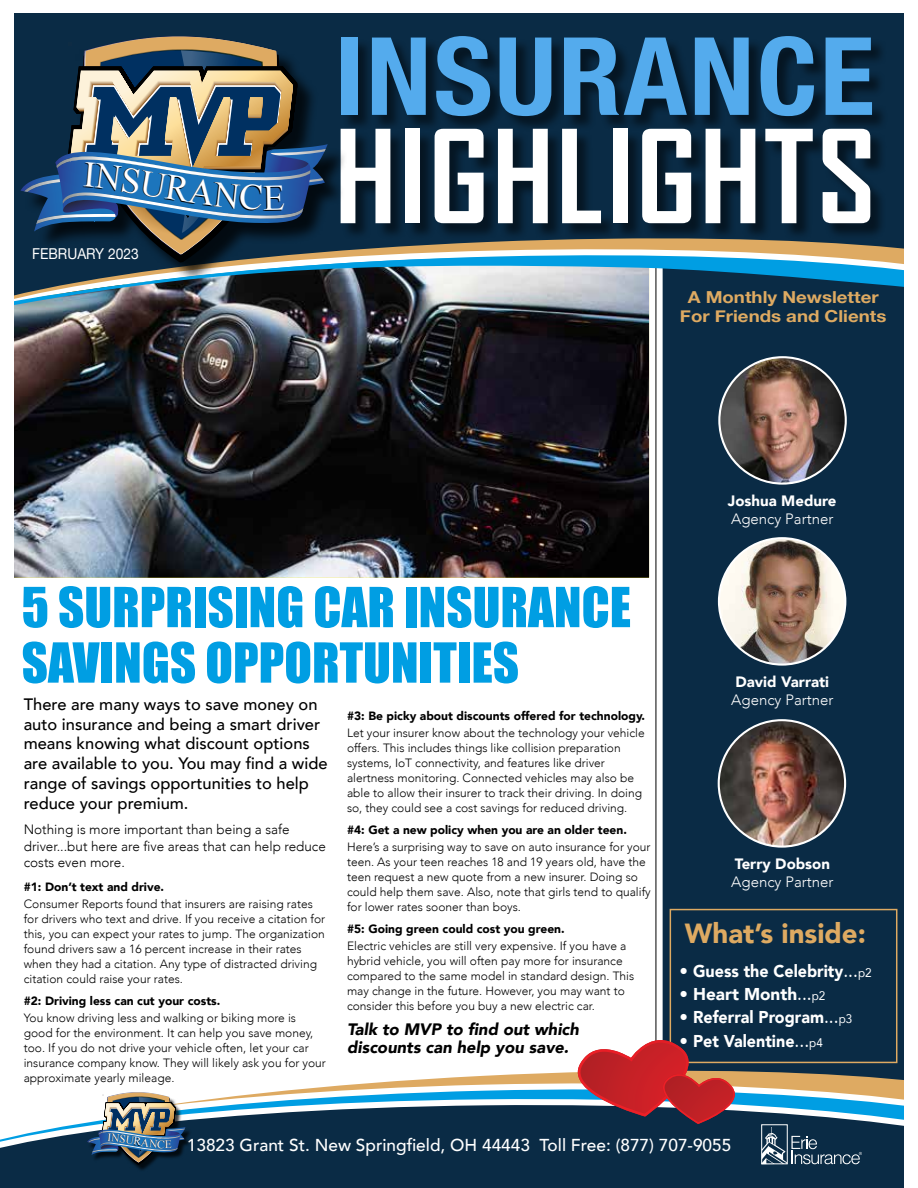
<style>
.page{position:relative;width:918px;height:1188px;background:#fff}
.page>*{position:absolute;margin:0;border:0;box-sizing:border-box;transform-origin:0 0}
.t1{font:700 123.6px "Agency FB";letter-spacing:.02em;color:#fff;scale:1.05 1}
.t2{font:700 condensed 108.3px "Helvetica Neue";letter-spacing:.02em;color:#54abed;scale:1.05 1}
.t3{font:51px/55.5px "Impact";color:#009ee3}
.t4{font:900 27.6px "Avenir";color:#deaa62}
.t5{font:500 17.25px "Avenir";color:#fff}
.t6{font:900 17.1px "Avenir";color:#fff}
.t7{font:500 16.5px/19.8px "Avenir";color:#000}
.t8{font:italic 900 16.5px/18px "Avenir";color:#000}
.t9{font:700 16.5px/19.8px "Helvetica Neue";color:#deaa62;text-align:center;scale:1.13 1}
.t10{font:300 15px "Avenir";color:#fff}
.t11{font:900 15px "Avenir";color:#fff}
.t12{font:15px "Helvetica Neue";color:#fff;scale:.92 1}
.t13{font:300 13.5px/16.5px "Avenir";color:#000}
.t14{font:300 12px/15px "Avenir";color:#000}
.t15{font:900 12px "Avenir";color:#000}
.s1{font-weight:400;font-size:18.6px}
.s2{font-weight:400;font-size:12.45px}
</style>
<div class="page">
<div style="left:13px;top:14px;width:892px;height:293px;background:#0a2b45"></div>
<svg style="left:410px;top:240px;width:465px;height:6px;fill:#deaa62"></svg>
<div style="left:342px;top:38px;width:547px;height:202px;background:#000;opacity:.5"></div>
<svg style="left:348px;top:246px;width:556px;height:11px;background:#dbc5a0"></svg>
<hr style="left:656px;top:264px;width:1px;height:924px;background:#000">
<img style="left:14px;top:353px;width:635px;height:225px">
<div style="left:663px;top:353px;width:241px;height:707px;background:#0a2b45"></div>
<div style="left:670px;top:909px;width:227px;height:154px;border:2px solid #deaa62"></div>
<img style="left:719px;top:357px;width:127px;height:127px;border-radius:63px">
<img style="left:719px;top:538px;width:126px;height:127px;border-radius:63px">
<img style="left:719px;top:720px;width:126px;height:127px;border-radius:63px">
<div style="left:24px;top:39px;width:324px;height:245px;background:#000;opacity:.75"></div>
<svg style="left:79px;top:37px;width:204px;height:217px"></svg>
<svg style="left:414px;top:1060px;width:490px;height:20px"></svg>
<svg style="left:212px;top:1080px;width:692px;height:19px"></svg>
<svg style="left:0;top:1099px;width:904px;height:89px;background:#254861"></svg>
<div style="left:88px;top:1093px;width:104px;height:79px;background:#000;opacity:.75"></div>
<div style="left:761px;top:1125px;width:27px;height:39px;border:1px solid #fff"></div>
<svg style="left:762px;top:1127px;width:100px;height:37px;background:#345065"></svg>
<img style="left:14px;top:257px;width:890px;height:96px">
<div style="left:904px;top:0;width:14px;height:1188px;background:#fff"></div>
<svg style="left:563px;top:1035px;width:184px;height:89px;background:#955159"></svg>
<svg style="left:21px;top:42px;width:307px;height:198px"></svg>
<img style="left:87px;top:1092px;width:98px;height:72px">
<p class="t12" style="left:32px;top:243px;width:117px">FEBRUARY 2023</p>
<h2 class="t2" style="left:335px;top:-14px;width:516px">INSURANCE</h2>
<h1 class="t1" style="left:335px;top:100px;width:517px">HIGHLIGHTS</h1>
<h3 class="t9" style="left:680px;top:287px;width:184px">A Monthly Newsletter<br>For Friends and Clients</h3>
<p class="t11" style="left:728px;top:488px;width:110px">Joshua Medure</p>
<p class="t10" style="left:731px;top:510px;width:104px">Agency Partner</p>
<h3 class="t3" style="left:22px;top:578px;width:611px">5 SURPRISING CAR INSURANCE<br>SAVINGS OPPORTUNITIES</h3>
<h3 class="t7" style="left:24px;top:693px;width:305px">There are many ways to save money on auto insurance and being a smart driver means knowing what discount options are available to you. You may find a wide range of savings opportunities to help reduce your premium.</h3>
<p class="t13" style="left:24px;top:821px;width:304px">Nothing is more important than being a safe driver...but here are five areas that can help reduce costs even more.</p>
<p class="t15" style="left:24px;top:877px;width:142px">#1: Don’t text and drive.</p>
<p class="t14" style="left:24px;top:896px;width:303px">Consumer Reports found that insurers are raising rates for drivers who text and drive. If you receive a citation for this, you can expect your rates to jump. The organization found drivers saw a 16 percent increase in their rates when they had a citation. Any type of distracted driving citation could raise your rates.</p>
<p class="t15" style="left:24px;top:991px;width:198px">#2: Driving less can cut your costs.</p>
<p class="t14" style="left:24px;top:1010px;width:304px">You know driving less and walking or biking more is good for the environment. It can help you save money, too. If you do not drive your vehicle often, let your car insurance company know. They will likely ask you for your approximate yearly mileage.</p>
<p class="t15" style="left:347px;top:706px;width:300px">#3: Be picky about discounts offered for technology.</p>
<p class="t14" style="left:347px;top:725px;width:299px">Let your insurer know about the technology your vehicle offers. This includes things like collision preparation systems, IoT connectivity, and features like driver alertness monitoring. Connected vehicles may also be able to allow their insurer to track their driving. In doing so, they could see a cost savings for reduced driving.</p>
<p class="t15" style="left:347px;top:820px;width:281px">#4: Get a new policy when you are an older teen.</p>
<p class="t14" style="left:347px;top:839px;width:305px">Here’s a surprising way to save on auto insurance for your teen. As your teen reaches 18 and 19 years old, have the teen request a new quote from a new insurer. Doing so could help them save. Also, note that girls tend to qualify for lower rates sooner than boys.</p>
<p class="t15" style="left:347px;top:919px;width:219px">#5: Going green could cost you green.</p>
<p class="t14" style="left:347px;top:938px;width:289px">Electric vehicles are still very expensive. If you have a hybrid vehicle, you will often pay more for insurance compared to the same model in standard design. This may change in the future. However, you may want to consider this before you buy a new electric car.</p>
<h3 class="t8" style="left:347px;top:1020px;width:234px">Talk to MVP to find out which discounts can help you save.</h3>
<p class="t11" style="left:736px;top:669px;width:95px">David Varrati</p>
<p class="t10" style="left:731px;top:691px;width:104px">Agency Partner</p>
<p class="t11" style="left:735px;top:851px;width:97px">Terry Dobson</p>
<p class="t10" style="left:731px;top:873px;width:104px">Agency Partner</p>
<h3 class="t4" style="left:685px;top:910px;width:183px">What’s inside:</h3>
<h3 class="t6" style="left:679px;top:956px;width:194px">• Guess the Celebrity<span class="s1">...</span><span class="s2">p2</span></h3>
<h3 class="t6" style="left:679px;top:979px;width:148px">• Heart Month<span class="s1">...</span><span class="s2">p2</span></h3>
<h3 class="t6" style="left:679px;top:1003px;width:174px">• Referral Program<span class="s1">...</span><span class="s2">p3</span></h3>
<h3 class="t6" style="left:679px;top:1026px;width:145px">• Pet Valentine<span class="s1">...</span><span class="s2">p4</span></h3>
<h3 class="t5" style="left:187px;top:1130px;width:546px">13823 Grant St. New Springfield, OH 44443 Toll Free: (877) 707-9055</h3>
</div>
